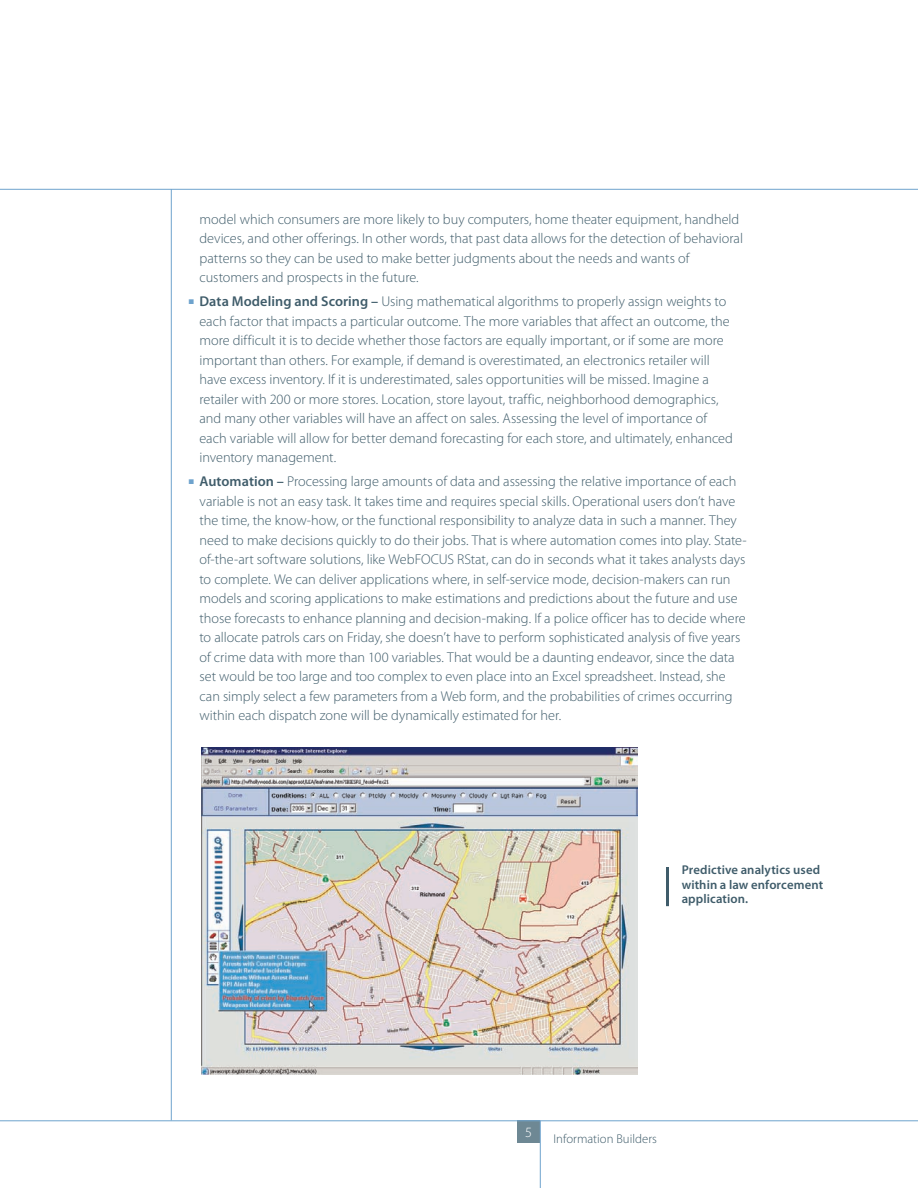
<style>
.page{position:relative;width:918px;height:1188px;background:#fff}
.page>*{position:absolute;margin:0;border:0;box-sizing:border-box;transform-origin:0 0}
.t1{font:300 14.25px/19.5px "Myriad Pro";color:#3f5c6a}
.t2{font:300 14.25px "Myriad Pro";color:#fff}
.t3{font:600 12.75px/14.2px "Myriad Pro";letter-spacing:.005em;color:#3f5c6a}
.t4{font:300 12.75px "Myriad Pro";color:#3f5c6a}
.s1{font-weight:600}
</style>
<div class="page">
<div style="left:518px;top:1120px;width:22px;height:23px;background:#6e8894"></div>
<hr style="left:0;top:189px;width:918px;height:1px;background:#6ea3cd">
<hr style="left:0;top:1120px;width:918px;height:1px;background:#6ea3cd">
<hr style="left:540px;top:1120px;width:1px;height:68px;background:#6ea3cd">
<hr style="left:171px;top:189px;width:1px;height:931px;background:#6ea3cd">
<img style="left:201px;top:748px;width:436px;height:327px">
<hr style="left:666px;top:867px;width:3px;height:39px;background:#3f5c6a">
<p class="t1" style="left:200px;top:209px;width:545px">model which consumers are more likely to buy computers, home theater equipment, handheld devices, and other offerings. In other words, that past data allows for the detection of behavioral patterns so they can be used to make better judgments about the needs and wants of customers and prospects in the future.</p>
<p class="t1" style="left:199px;top:292px;width:535px;text-indent:-10px"><sup>■</sup> <span class="s1">Data Modeling and Scoring –</span> Using mathematical algorithms to properly assign weights to each factor that impacts a particular outcome. The more variables that affect an outcome, the more difficult it is to decide whether those factors are equally important, or if some are more important than others. For example, if demand is overestimated, an electronics retailer will have excess inventory. If it is underestimated, sales opportunities will be missed. Imagine a retailer with 200 or more stores. Location, store layout, traffic, neighborhood demographics, and many other variables will have an affect on sales. Assessing the level of importance of each variable will allow for better demand forecasting for each store, and ultimately, enhanced inventory management.</p>
<p class="t1" style="left:200px;top:472px;width:549px;text-indent:-11px"><sup>■</sup> <span class="s1">Automation –</span> Processing large amounts of data and assessing the relative importance of each variable is not an easy task. It takes time and requires special skills. Operational users don’t have the time, the know-how, or the functional responsibility to analyze data in such a manner. They need to make decisions quickly to do their jobs. That is where automation comes into play. State&shy;of-the-art software solutions, like WebFOCUS RStat, can do in seconds what it takes analysts days to complete. We can deliver applications where, in self-service mode, decision-makers can run models and scoring applications to make estimations and predictions about the future and use those forecasts to enhance planning and decision-making. If a police officer has to decide where to allocate patrols cars on Friday, she doesn’t have to perform sophisticated analysis of five years of crime data with more than 100 variables. That would be a daunting endeavor, since the data set would be too large and too complex to even place into an Excel spreadsheet. Instead, she can simply select a few parameters from a Web form, and the probabilities of crimes occurring within each dispatch zone will be dynamically estimated for her.</p>
<p class="t3" style="left:682px;top:863px;width:143px">Predictive analytics used within a law enforcement application.</p>
<p class="t2" style="left:525px;top:1125px;width:8px">5</p>
<p class="t4" style="left:554px;top:1132px;width:105px">Information Builders</p>
</div>
